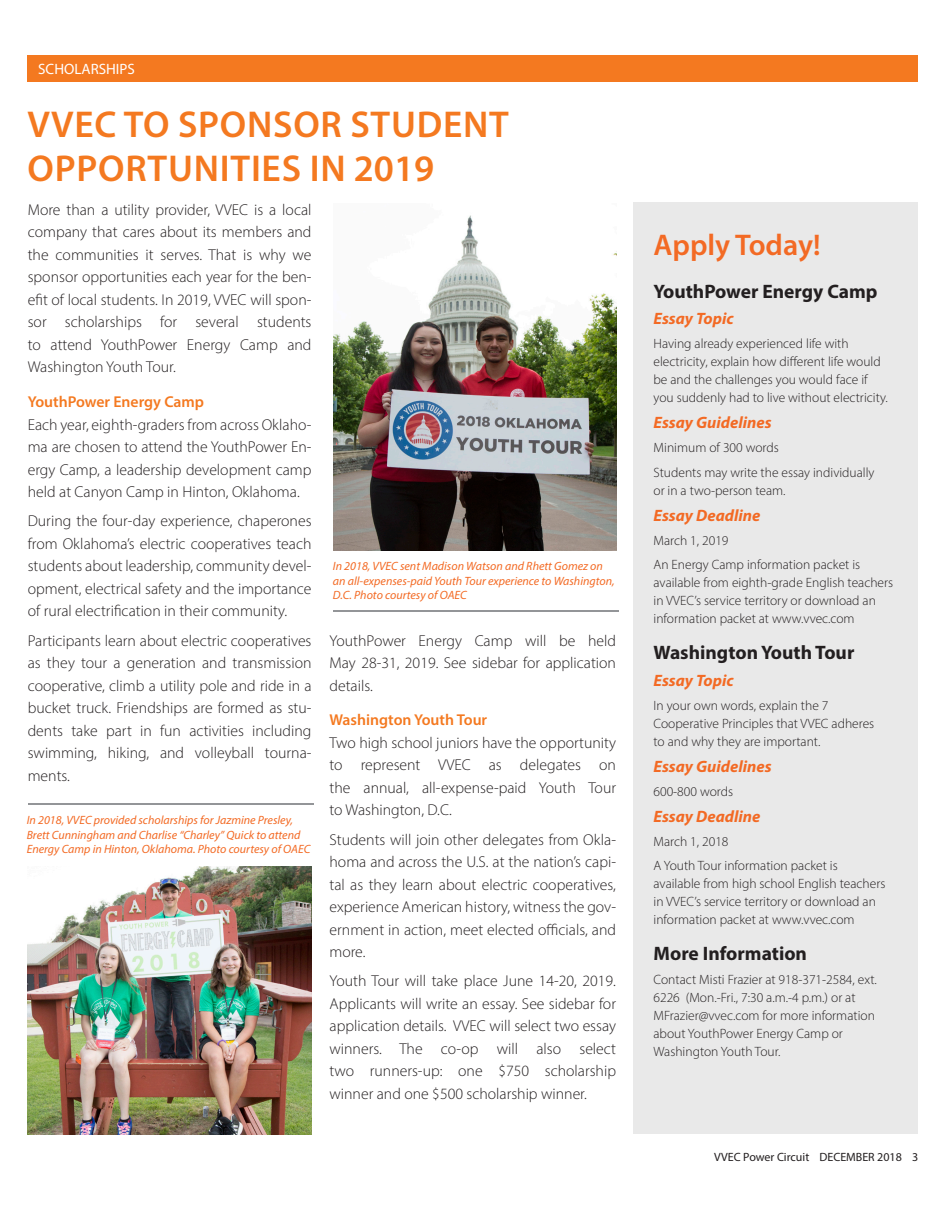
<style>
.page{position:relative;width:945px;height:1215px;background:#fff}
.page>*{position:absolute;margin:0;border:0;box-sizing:border-box;transform-origin:0 0}
.t1{font:600 37.5px/43.5px "Myriad Pro";letter-spacing:.02em;color:#f47920}
.t2{font:600 30px "Myriad Pro";color:#f36a24}
.t3{font:700 19.5px "Myriad Pro";color:#231f20}
.t4{font:italic 700 16.5px "Myriad Pro";color:#f36a24}
.t5{font:300 15.75px/22.5px "Myriad Pro";color:#231f20;text-align:justify}
.t6{font:600 15.75px "Myriad Pro";color:#f47920}
.t7{font:15px "Myriad Pro";color:#fff}
.t8{font:300 13.5px/18px "Myriad Pro";color:#231f20}
.t9{font:italic 12px/14.4px "Myriad Pro";color:#f36a24}
.t10{font:12px "Myriad Pro";color:#231f20}
</style>
<div class="page">
<div style="left:633px;top:203px;width:285px;height:931px;background:#e9e9e9"></div>
<img style="left:333px;top:215px;width:284px;height:336px">
<img style="left:28px;top:866px;width:284px;height:269px">
<hr style="left:28px;top:803px;width:285px;height:1px;background:#939598">
<hr style="left:333px;top:610px;width:285px;height:1px;background:#939598">
<div style="left:27px;top:55px;width:891px;height:27px;background:#f47920"></div>
<p class="t7" style="left:38px;top:60px;width:98px">SCHOLARSHIPS</p>
<p class="t1" style="left:28px;top:102px;width:483px">VVEC TO SPONSOR STUDENT<br>OPPORTUNITIES IN 2019</p>
<p class="t5" style="left:28px;top:198px;width:285px">More than a utility provider, VVEC is a local company that cares about its members and the communities it serves. That is why we sponsor opportunities each year for the ben&shy;efit of local students. In 2019, VVEC will spon&shy;sor scholarships for several students to attend YouthPower Energy Camp and Washington Youth Tour.</p>
<p class="t6" style="left:28px;top:392px;width:178px">YouthPower Energy Camp</p>
<p class="t5" style="left:28px;top:413px;width:285px">Each year, eighth-graders from across Oklaho&shy;ma are chosen to attend the YouthPower En&shy;ergy Camp, a leadership development camp held at Canyon Camp in Hinton, Oklahoma.</p>
<p class="t5" style="left:28px;top:510px;width:285px">During the four-day experience, chaperones from Oklahoma’s electric cooperatives teach students about leadership, community devel&shy;opment, electrical safety and the importance of rural electrification in their community.</p>
<p class="t5" style="left:28px;top:629px;width:285px">Participants learn about electric cooperatives as they tour a generation and transmission cooperative, climb a utility pole and ride in a bucket truck. Friendships are formed as stu&shy;dents take part in fun activities including swimming, hiking, and volleyball tourna&shy;ments.</p>
<p class="t9" style="left:27px;top:813px;width:285px">In 2018, VVEC provided scholarships for Jazmine Presley,<br>Brett Cunningham and Charlise “Charley” Quick to attend<br>Energy Camp in Hinton, Oklahoma. Photo courtesy of OAEC</p>
<p class="t9" style="left:333px;top:559px;width:283px">In 2018, VVEC sent Madison Watson and Rhett Gomez on an all-expenses-paid Youth Tour experience to Washington,<br>D.C. Photo courtesy of OAEC</p>
<p class="t5" style="left:330px;top:629px;width:288px">YouthPower Energy Camp will be held May 28-31, 2019. See sidebar for application details.</p>
<p class="t6" style="left:330px;top:710px;width:159px">Washington Youth Tour</p>
<p class="t5" style="left:330px;top:731px;width:288px">Two high school juniors have the opportunity to represent VVEC as delegates on the annual, all-expense-paid Youth Tour to Washington, D.C.</p>
<p class="t5" style="left:330px;top:828px;width:288px">Students will join other delegates from Okla&shy;homa and across the U.S. at the nation’s capi&shy;tal as they learn about electric cooperatives, experience American history, witness the gov&shy;ernment in action, meet elected officials, and more.</p>
<p class="t5" style="left:330px;top:970px;width:288px">Youth Tour will take place June 14-20, 2019.<br>Applicants will write an essay. See sidebar for application details. VVEC will select two essay winners. The co-op will also select two runners-up: one $750 scholarship winner and one $500 scholarship winner.</p>
<p class="t2" style="left:654px;top:226px;width:169px">Apply Today!</p>
<p class="t3" style="left:654px;top:278px;width:225px">YouthPower Energy Camp</p>
<p class="t4" style="left:654px;top:308px;width:82px">Essay Topic</p>
<p class="t8" style="left:654px;top:334px;width:236px">Having already experienced life with electricity, explain how different life would be and the challenges you would face if you suddenly had to live without electricity.</p>
<p class="t4" style="left:654px;top:412px;width:120px">Essay Guidelines</p>
<p class="t8" style="left:654px;top:439px;width:127px">Minimum of 300 words</p>
<p class="t8" style="left:654px;top:463px;width:223px">Students may write the essay individually or in a two-person team.</p>
<p class="t4" style="left:654px;top:505px;width:108px">Essay Deadline</p>
<p class="t8" style="left:654px;top:532px;width:77px">March 1, 2019</p>
<p class="t8" style="left:654px;top:556px;width:241px">An Energy Camp information packet is available from eighth-grade English teachers in VVEC’s service territory or download an information packet at www.vvec.com</p>
<p class="t3" style="left:654px;top:640px;width:202px">Washington Youth Tour</p>
<p class="t4" style="left:654px;top:669px;width:82px">Essay Topic</p>
<p class="t8" style="left:654px;top:696px;width:222px">In your own words, explain the 7<br>Cooperative Principles that VVEC adheres to and why they are important.</p>
<p class="t4" style="left:654px;top:755px;width:120px">Essay Guidelines</p>
<p class="t8" style="left:654px;top:782px;width:81px">600-800 words</p>
<p class="t4" style="left:654px;top:806px;width:108px">Essay Deadline</p>
<p class="t8" style="left:654px;top:832px;width:77px">March 1, 2018</p>
<p class="t8" style="left:654px;top:856px;width:233px">A Youth Tour information packet is available from high school English teachers in VVEC’s service territory or download an information packet at www.vvec.com</p>
<p class="t3" style="left:654px;top:941px;width:155px">More Information</p>
<p class="t8" style="left:654px;top:970px;width:225px">Contact Misti Frazier at 918-371-2584, ext.<br>6226 (Mon.-Fri., 7:30 a.m.-4 p.m.) or at MFrazier@vvec.com for more information about YouthPower Energy Camp or Washington Youth Tour.</p>
<p class="t10" style="left:714px;top:1150px;width:206px">VVEC Power Circuit DECEMBER 2018 3</p>
</div>
